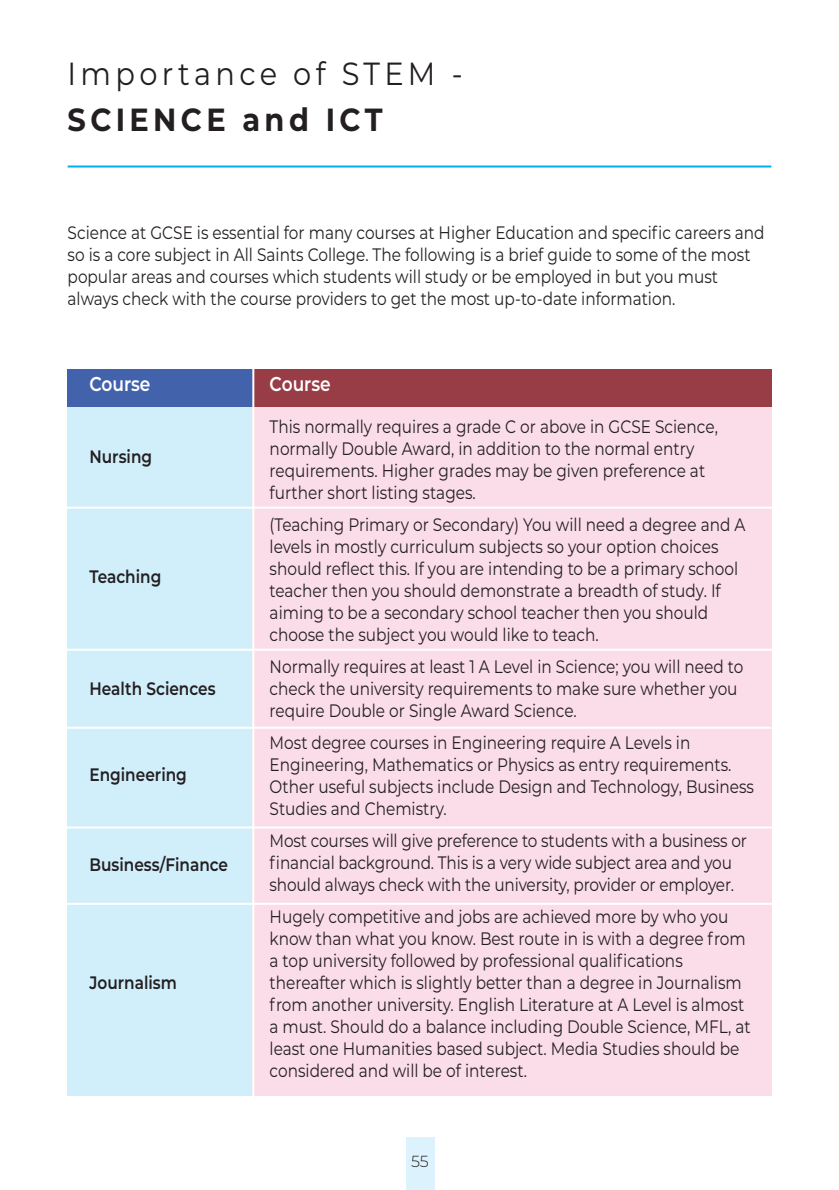
<style>
.page{position:relative;width:839px;height:1190px;background:#fff}
.page>*{position:absolute;margin:0;border:0;box-sizing:border-box;transform-origin:0 0}
.t1{font:32px "Montserrat";letter-spacing:.15em;color:#231f20;scale:.9 1}
.t2{font:700 32px "Montserrat";letter-spacing:.15em;color:#231f20;scale:.9 1}
.t3{font:600 20px "Montserrat";color:#fff;scale:.85 1}
.t4{font:18px/22px "Montserrat";color:#231f20;scale:.85 1}
.t5{font:600 18px "Montserrat";color:#231f20;scale:.85 1}
.t6{font:300 16px "Montserrat";color:#231f20}
</style>
<div class="page">
<div style="left:104px;top:369px;width:667px;height:203px;background:#983c46"></div>
<div style="left:406px;top:1137px;width:28px;height:53px;background:#dcf2fc"></div>
<div style="left:68px;top:369px;width:185px;height:203px;background:#4262ac"></div>
<div style="left:68px;top:407px;width:185px;height:689px;background:#d1eefb"></div>
<div style="left:252px;top:407px;width:519px;height:689px;background:#fbdde9"></div>
<hr style="left:252px;top:348px;width:2px;height:792px;background:#fff">
<hr style="left:48px;top:507px;width:742px;height:2px;background:#fff">
<hr style="left:45px;top:649px;width:742px;height:2px;background:#fff">
<hr style="left:29px;top:727px;width:742px;height:2px;background:#fff">
<hr style="left:45px;top:826px;width:742px;height:2px;background:#fff">
<hr style="left:52px;top:903px;width:742px;height:2px;background:#fff">
<hr style="left:68px;top:165px;width:703px;height:2px;background:#00aeef">
<h1 class="t1" style="left:68px;top:61px;width:440px">Importance of STEM -</h1>
<h1 class="t2" style="left:68px;top:108px;width:351px">SCIENCE and ICT</h1>
<p class="t4" style="left:68px;top:223px;width:821px">Science at GCSE is essential for many courses at Higher Education and specific careers and so is a core subject in All Saints College. The following is a brief guide to some of the most popular areas and courses which students will study or be employed in but you must always check with the course providers to get the most up-to-date information.</p>
<p class="t3" style="left:89px;top:376px;width:73px">Course</p>
<p class="t5" style="left:89px;top:449px;width:75px">Nursing</p>
<p class="t5" style="left:89px;top:569px;width:86px">Teaching</p>
<p class="t5" style="left:89px;top:681px;width:150px">Health Sciences</p>
<p class="t5" style="left:89px;top:767px;width:116px">Engineering</p>
<p class="t5" style="left:89px;top:857px;width:164px">Business/Finance</p>
<p class="t5" style="left:89px;top:975px;width:104px">Journalism</p>
<p class="t3" style="left:269px;top:376px;width:73px">Course</p>
<p class="t4" style="left:269px;top:417px;width:528px">This normally requires a grade C or above in GCSE Science, normally Double Award, in addition to the normal entry requirements. Higher grades may be given preference at further short listing stages.</p>
<p class="t4" style="left:269px;top:515px;width:561px">(Teaching Primary or Secondary) You will need a degree and A levels in mostly curriculum subjects so your option choices should reflect this. If you are intending to be a primary school teacher then you should demonstrate a breadth of study. If aiming to be a secondary school teacher then you should choose the subject you would like to teach.</p>
<p class="t4" style="left:269px;top:657px;width:558px">Normally requires at least 1 A Level in Science; you will need to check the university requirements to make sure whether you require Double or Single Award Science.</p>
<p class="t4" style="left:269px;top:733px;width:571px">Most degree courses in Engineering require A Levels in Engineering, Mathematics or Physics as entry requirements.<br>Other useful subjects include Design and Technology, Business Studies and Chemistry.</p>
<p class="t4" style="left:269px;top:831px;width:563px">Most courses will give preference to students with a business or financial background. This is a very wide subject area and you should always check with the university, provider or employer.</p>
<p class="t4" style="left:269px;top:907px;width:567px">Hugely competitive and jobs are achieved more by who you know than what you know. Best route in is with a degree from a top university followed by professional qualifications thereafter which is slightly better than a degree in Journalism from another university. English Literature at A Level is almost a must. Should do a balance including Double Science, MFL, at least one Humanities based subject. Media Studies should be considered and will be of interest.</p>
<p class="t6" style="left:411px;top:1154px;width:19px">55</p>
</div>
